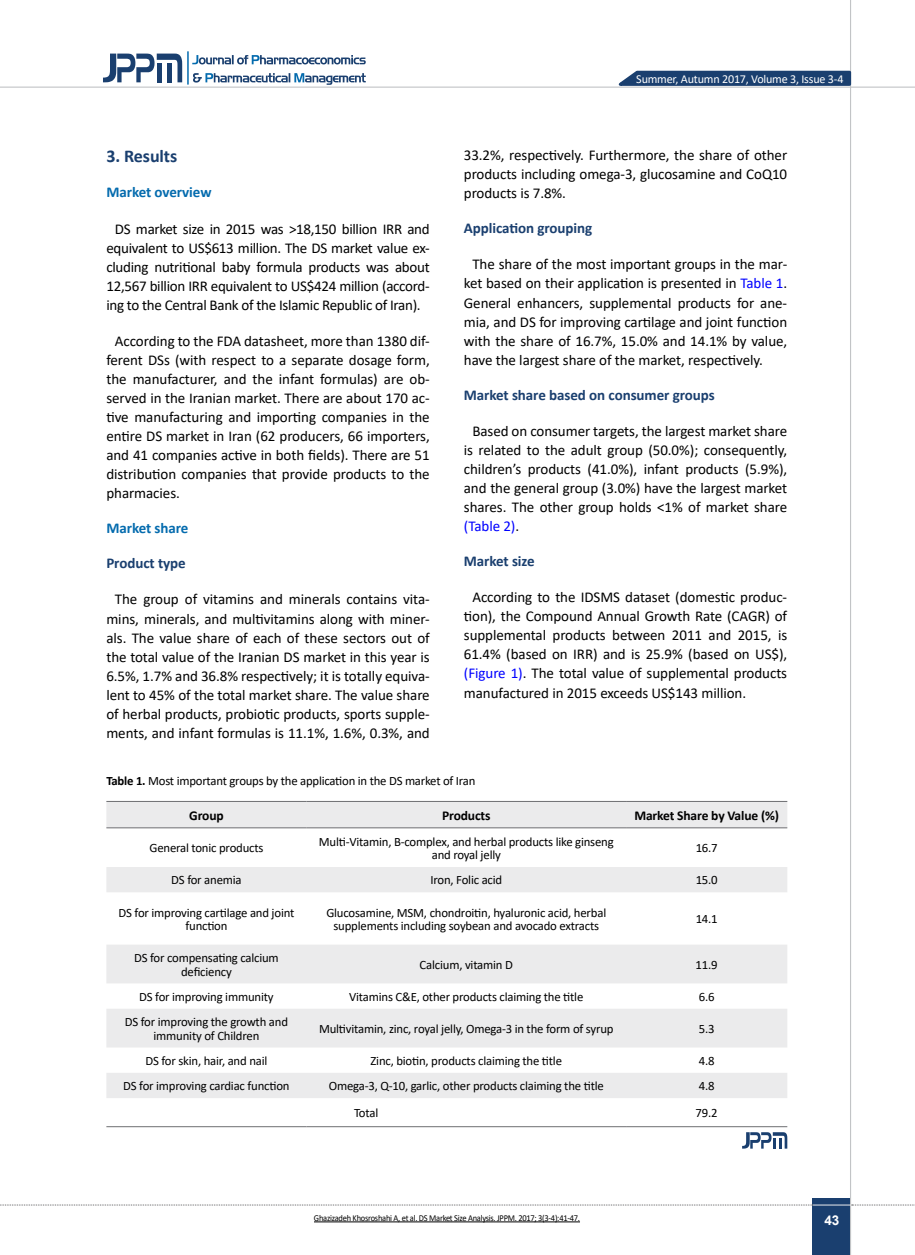
<style>
.page{position:relative;width:915px;height:1255px;background:#fff}
.page>*{position:absolute;margin:0;border:0;box-sizing:border-box;transform-origin:0 0}
.t1{font:700 18px "Calibri";letter-spacing:-.005em;color:#1a3f6f}
.t2{font:15px/19px "Calibri";letter-spacing:-.005em;color:#000;text-align:justify}
.t3{font:700 15px "Calibri";letter-spacing:-.005em;color:#1a3f6f}
.t4{font:700 15px "Calibri";letter-spacing:-.005em;color:#046bae}
.t5{font:700 13.5px "Calibri";letter-spacing:-.01em;color:#000}
.t6{font:700 13.5px "Arial";color:#fff}
.t7{font:12.75px/13.5px "Calibri";letter-spacing:-.015em;color:#000;text-align:center}
.t8{font:12.15px "Calibri";letter-spacing:-.015em;color:#fff}
.t9{font:9px "Calibri";letter-spacing:-.03em;color:#000;scale:.94 1}
.s1{color:#00f}
.s2{font-weight:700}
</style>
<div class="page">
<div style="left:812px;top:1198px;width:38px;height:56px;background:#1a3f6f"></div>
<hr style="left:849px;top:0;width:1px;height:1254px;background:#c2c4c6">
<hr style="left:0;top:87px;width:914px;height:1px;background:#c2c4c6">
<hr style="left:812px;top:1204px;width:38px;height:1px;background:#ebebec">
<svg style="left:0;top:1204px;width:812px;height:1px"></svg>
<svg style="left:851px;top:1204px;width:64px;height:1px"></svg>
<svg style="left:610px;top:69px;width:242px;height:18px;background:#4a678c"></svg>
<svg style="left:103px;top:54px;width:79px;height:28px"></svg>
<hr style="left:187px;top:51px;width:2px;height:34px;background:#046bae">
<svg style="left:193px;top:73px;width:172px;height:12px"></svg>
<svg style="left:192px;top:55px;width:173px;height:9px"></svg>
<svg style="left:106px;top:802px;width:681px;height:296px;fill:#ebebec"></svg>
<hr style="left:106px;top:801px;width:200px;height:1px;background:#6d6e71">
<hr style="left:306px;top:801px;width:320px;height:1px;background:#6d6e71">
<hr style="left:626px;top:801px;width:161px;height:1px;background:#6d6e71">
<hr style="left:106px;top:827px;width:200px;height:1px;background:#6d6e71">
<hr style="left:306px;top:827px;width:320px;height:1px;background:#6d6e71">
<hr style="left:626px;top:827px;width:161px;height:1px;background:#6d6e71">
<hr style="left:106px;top:1126px;width:200px;height:1px;background:#6d6e71">
<hr style="left:306px;top:1126px;width:320px;height:1px;background:#6d6e71">
<hr style="left:626px;top:1126px;width:161px;height:1px;background:#6d6e71">
<svg style="left:742px;top:1132px;width:45px;height:16px"></svg>
<hr style="left:314px;top:1221px;width:265px;height:1px;background:#000">
<p class="t1" style="left:106px;top:144px;width:72px">3. Results</p>
<p class="t4" style="left:106px;top:182px;width:107px">Market overview</p>
<p class="t2" style="left:106px;top:219px;width:325px;text-indent:9px">DS market size in 2015 was ˃18,150 billion IRR and equivalent to US$613 million. The DS market value ex&shy;cluding nutritional baby formula products was about 12,567 billion IRR equivalent to US$424 million (accord&shy;ing to the Central Bank of the Islamic Republic of Iran).</p>
<p class="t2" style="left:106px;top:331px;width:325px;text-indent:9px">According to the FDA datasheet, more than 1380 dif&shy;ferent DSs (with respect to a separate dosage form, the manufacturer, and the infant formulas) are ob&shy;served in the Iranian market. There are about 170 ac&shy;tive manufacturing and importing companies in the entire DS market in Iran (62 producers, 66 importers, and 41 companies active in both fields). There are 51 distribution companies that provide products to the pharmacies.</p>
<p class="t4" style="left:106px;top:517px;width:84px">Market share</p>
<p class="t3" style="left:106px;top:552px;width:81px">Product type</p>
<p class="t2" style="left:106px;top:589px;width:325px;text-align:center">The group of vitamins and minerals contains vita&shy;mins, minerals, and multivitamins along with miner&shy;als. The value share of each of these sectors out of the total value of the Iranian DS market in this year is 6.5%, 1.7% and 36.8% respectively; it is totally equiva&shy;lent to 45% of the total market share. The value share of herbal products, probiotic products, sports supple&shy;ments, and infant formulas is 11.1%, 1.6%, 0.3%, and</p>
<p class="t8" style="left:636px;top:70px;width:208px">Summer, Autumn 2017, Volume 3, Issue 3-4</p>
<p class="t2" style="left:463px;top:145px;width:325px">33.2%, respectively. Furthermore, the share of other products including omega-3, glucosamine and CoQ10 products is 7.8%.</p>
<p class="t3" style="left:463px;top:218px;width:130px">Application grouping</p>
<p class="t2" style="left:463px;top:254px;width:325px;text-indent:9px">The share of the most important groups in the mar&shy;ket based on their application is presented in <span class="s1">Table 1</span>.<br>General enhancers, supplemental products for ane&shy;mia, and DS for improving cartilage and joint function with the share of 16.7%, 15.0% and 14.1% by value, have the largest share of the market, respectively.</p>
<p class="t3" style="left:463px;top:384px;width:252px">Market share based on consumer groups</p>
<p class="t2" style="left:463px;top:421px;width:325px;text-indent:9px">Based on consumer targets, the largest market share is related to the adult group (50.0%); consequently, children’s products (41.0%), infant products (5.9%), and the general group (3.0%) have the largest market shares. The other group holds &lt;1% of market share <span class="s1">(Table 2)</span>.</p>
<p class="t3" style="left:463px;top:550px;width:72px">Market size</p>
<p class="t2" style="left:463px;top:587px;width:325px;text-indent:9px">According to the IDSMS dataset (domestic produc&shy;tion), the Compound Annual Growth Rate (CAGR) of supplemental products between 2011 and 2015, is 61.4% (based on IRR) and is 25.9% (based on US$), <span class="s1">(Figure 1)</span>. The total value of supplemental products manufactured in 2015 exceeds US$143 million.</p>
<p class="t7" style="left:106px;top:774px;width:370px"><span class="s2">Table 1.</span> Most important groups by the application in the DS market of Iran</p>
<p class="t5" style="left:189px;top:805px;width:36px">Group</p>
<p class="t5" style="left:442px;top:805px;width:50px">Products</p>
<p class="t5" style="left:634px;top:805px;width:146px">Market Share by Value (%)</p>
<p class="t7" style="left:149px;top:841px;width:115px">General tonic products</p>
<p class="t7" style="left:319px;top:834px;width:296px">Multi-Vitamin, B-complex, and herbal products like ginseng and royal jelly</p>
<p class="t7" style="left:695px;top:841px;width:24px">16.7</p>
<p class="t7" style="left:171px;top:873px;width:72px">DS for anemia</p>
<p class="t7" style="left:430px;top:873px;width:73px">Iron, Folic acid</p>
<p class="t7" style="left:695px;top:873px;width:24px">15.0</p>
<p class="t7" style="left:118px;top:905px;width:177px">DS for improving cartilage and joint function</p>
<p class="t7" style="left:326px;top:905px;width:281px">Glucosamine, MSM, chondroitin, hyaluronic acid, herbal supplements including soybean and avocado extracts</p>
<p class="t7" style="left:695px;top:911px;width:24px">14.1</p>
<p class="t7" style="left:134px;top:950px;width:146px">DS for compensating calcium deficiency</p>
<p class="t7" style="left:419px;top:957px;width:95px">Calcium, vitamin D</p>
<p class="t7" style="left:695px;top:957px;width:24px">11.9</p>
<p class="t7" style="left:139px;top:989px;width:136px">DS for improving immunity</p>
<p class="t7" style="left:349px;top:989px;width:236px">Vitamins C&amp;E, other products claiming the title</p>
<p class="t7" style="left:698px;top:989px;width:17px">6.6</p>
<p class="t7" style="left:125px;top:1014px;width:165px">DS for improving the growth and immunity of Children</p>
<p class="t7" style="left:319px;top:1021px;width:296px">Multivitamin, zinc, royal jelly, Omega-3 in the form of syrup</p>
<p class="t7" style="left:698px;top:1021px;width:17px">5.3</p>
<p class="t7" style="left:145px;top:1053px;width:123px">DS for skin, hair, and nail</p>
<p class="t7" style="left:370px;top:1053px;width:193px">Zinc, biotin, products claiming the title</p>
<p class="t7" style="left:698px;top:1053px;width:17px">4.8</p>
<p class="t7" style="left:123px;top:1078px;width:168px">DS for improving cardiac function</p>
<p class="t7" style="left:328px;top:1078px;width:276px">Omega-3, Q-10, garlic, other products claiming the title</p>
<p class="t7" style="left:698px;top:1078px;width:17px">4.8</p>
<p class="t7" style="left:354px;top:1105px;width:26px">Total</p>
<p class="t7" style="left:695px;top:1105px;width:24px">79.2</p>
<p class="t9" style="left:314px;top:1211px;width:284px">Ghazizadeh Khosroshahi A, et al. DS Market Size Analysis. JPPM. 2017; 3(3-4):41-47.</p>
<p class="t6" style="left:824px;top:1210px;width:17px">43</p>
</div>
